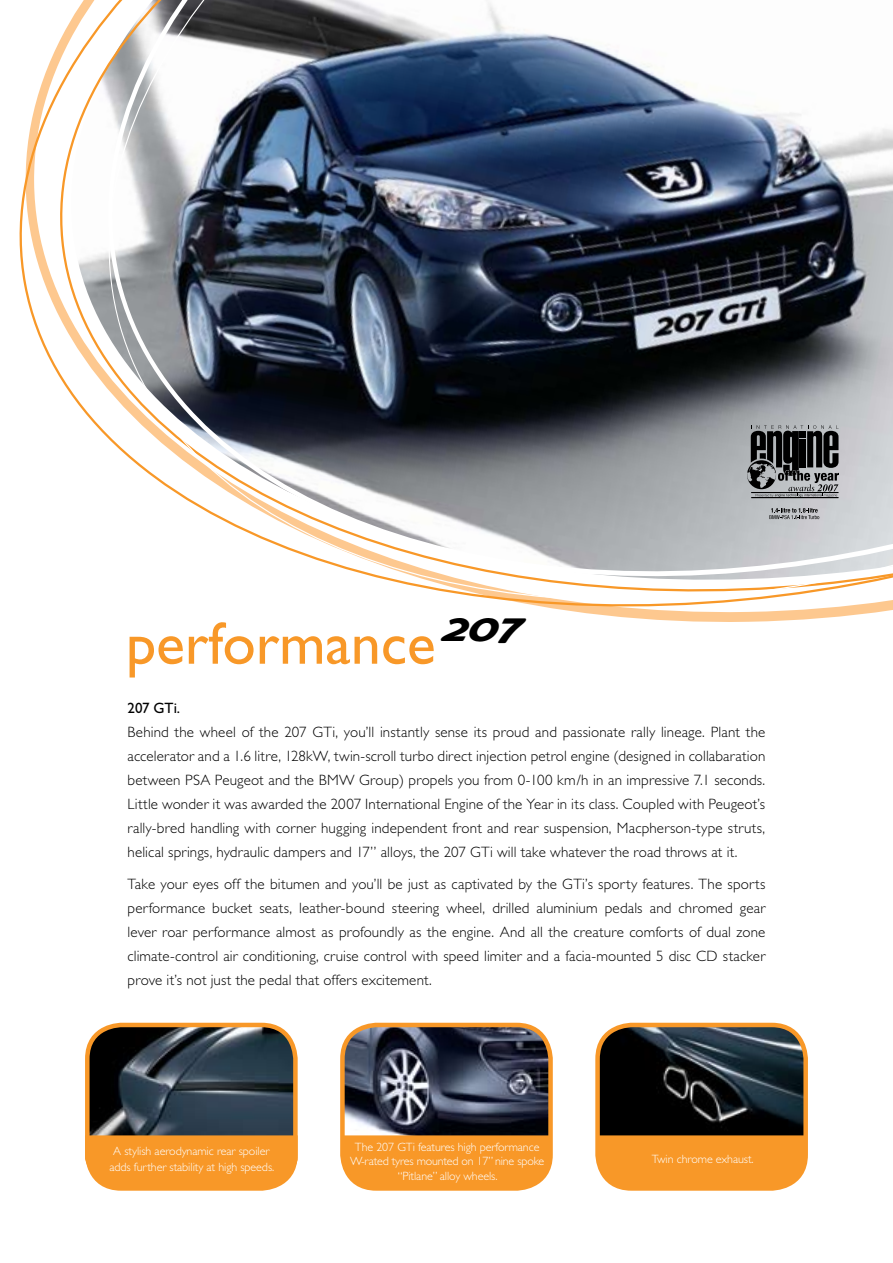
<style>
.page{position:relative;width:893px;height:1263px;background:#fff}
.page>*{position:absolute;margin:0;border:0;box-sizing:border-box;transform-origin:0 0}
.t1{font:60px "Gill Sans";color:#f89828}
.t2{font:300 15px/24px "Gill Sans";letter-spacing:.01em;color:#000;text-align:justify}
.t3{font:15px "Gill Sans";letter-spacing:-.005em;color:#000}
.t4{font:300 12px/14.2px "Gill Sans";letter-spacing:-.005em;color:#fff;text-align:center}
</style>
<div class="page">
<svg style="left:19px;top:0;width:874px;height:622px"></svg>
<img style="left:600px;top:1025px;width:203px;height:110px">
<div style="left:595px;top:1023px;width:213px;height:168px;border:4px solid #f89828;border-radius:34px"></div>
<img style="left:343px;top:1025px;width:205px;height:110px">
<div style="left:340px;top:1023px;width:213px;height:168px;border:4px solid #f89828;border-radius:34px"></div>
<img style="left:87px;top:1025px;width:206px;height:110px">
<div style="left:85px;top:1023px;width:213px;height:168px;border:4px solid #f89828;border-radius:34px"></div>
<div style="left:85px;top:1135px;width:213px;height:52px;background:#f89828"></div>
<div style="left:597px;top:1135px;width:209px;height:52px;background:#f89828"></div>
<div style="left:342px;top:1135px;width:209px;height:52px;background:#f89828"></div>
<hr style="left:751px;top:497px;width:87px;height:1px;background:#000">
<svg style="left:747px;top:425px;width:92px;height:72px;background:#5b5d5e"></svg>
<svg style="left:769px;top:508px;width:50px;height:11px"></svg>
<h1 class="t1" style="left:126px;top:609px;width:398px">performance <sup>207</sup></h1>
<p class="t3" style="left:128px;top:699px;width:54px">207 GTi.</p>
<p class="t2" style="left:128px;top:720px;width:639px">Behind the wheel of the 207 GTi, you’ll instantly sense its proud and passionate rally lineage. Plant the accelerator and a 1.6 litre, 128kW, twin-scroll turbo direct injection petrol engine (designed in collabaration between PSA Peugeot and the BMW Group) propels you from 0-100 km/h in an impressive 7.1 seconds.<br>Little wonder it was awarded the 2007 International Engine of the Year in its class. Coupled with Peugeot’s rally-bred handling with corner hugging independent front and rear suspension, Macpherson-type struts, helical springs, hydraulic dampers and 17” alloys, the 207 GTi will take whatever the road throws at it.</p>
<p class="t2" style="left:128px;top:872px;width:639px">Take your eyes off the bitumen and you’ll be just as captivated by the GTi’s sporty features. The sports performance bucket seats, leather-bound steering wheel, drilled aluminium pedals and chromed gear lever roar performance almost as profoundly as the engine. And all the creature comforts of dual zone climate-control air conditioning, cruise control with speed limiter and a facia-mounted 5 disc CD stacker prove it’s not just the pedal that offers excitement.</p>
<p class="t4" style="left:350px;top:1140px;width:196px">The 207 GTi features high performance<br>W-rated tyres mounted on 17” nine spoke “Pitlane” alloy wheels.</p>
<p class="t4" style="left:109px;top:1143px;width:166px;line-height:16px">A stylish aerodynamic rear spoiler adds further stability at high speeds.</p>
<p class="t4" style="left:652px;top:1152px;width:103px">Twin chrome exhaust.</p>
</div>
